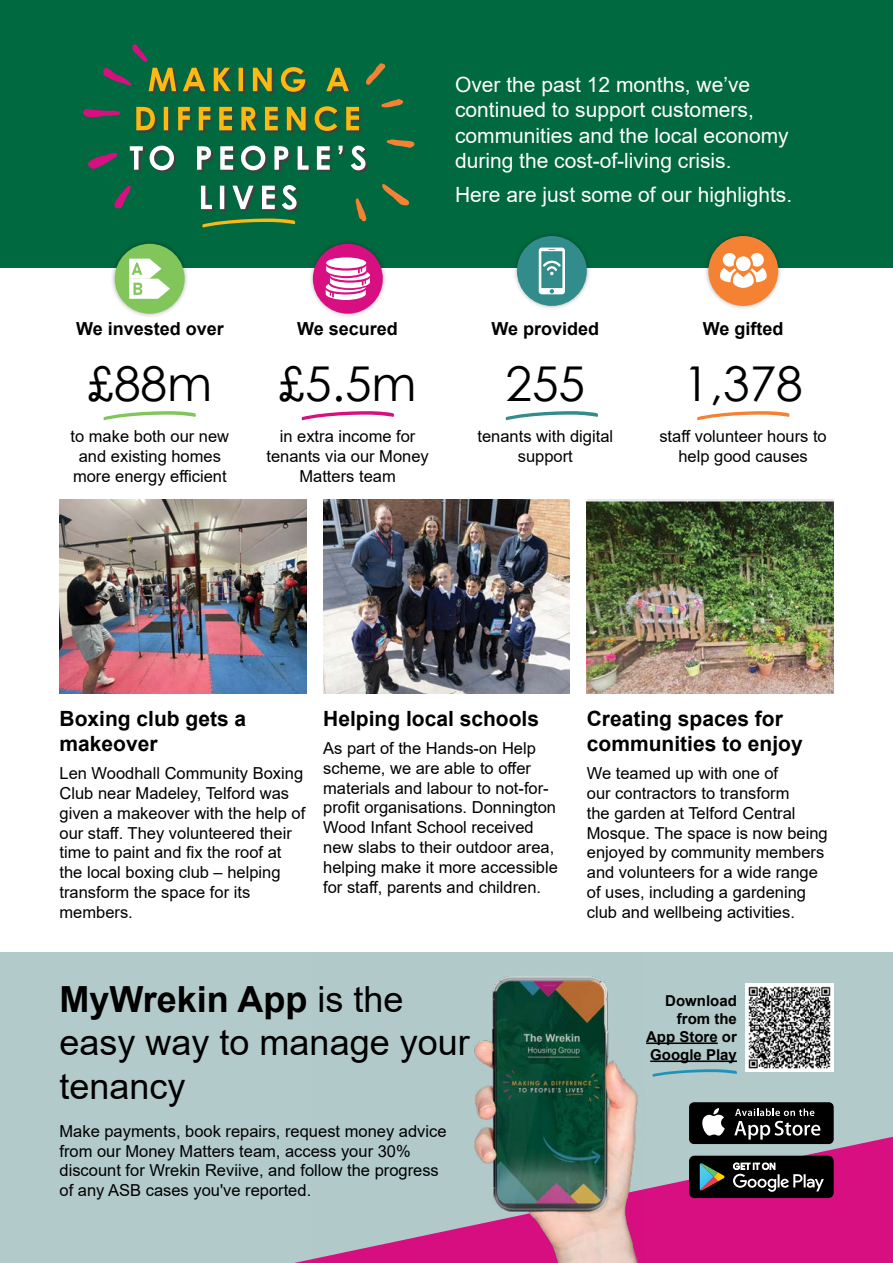
<style>
.page{position:relative;width:893px;height:1263px;background:#fff}
.page>*{position:absolute;margin:0;border:0;box-sizing:border-box;transform-origin:0 0}
.t1{font:48px "Century Gothic";color:#000}
.t2{font:36px/43.2px "Arial";color:#000}
.t3{font:21px/25.2px "Arial";color:#fff}
.t4{font:700 21px/25.2px "Arial";color:#000}
.t5{font:700 18px "Arial";color:#000}
.t6{font:16.5px/19.8px "Arial";color:#000;text-align:center}
.t7{font:700 15px/18px "Arial";color:#000;text-align:right}
.s1{font-weight:700}
</style>
<div class="page">
<div style="left:0;top:952px;width:893px;height:311px;background:#b3cacb"></div>
<svg style="left:294px;top:1137px;width:599px;height:126px;fill:#d80f81"></svg>
<div style="left:0;top:0;width:893px;height:267px;background:#00693f"></div>
<img style="left:312px;top:976px;width:332px;height:287px">
<svg style="left:202px;top:219px;width:93px;height:9px"></svg>
<svg style="left:201px;top:185px;width:98px;height:27px"></svg>
<svg style="left:130px;top:146px;width:238px;height:26px"></svg>
<svg style="left:136px;top:106px;width:225px;height:27px"></svg>
<svg style="left:382px;top:184px;width:27px;height:21px"></svg>
<svg style="left:387px;top:139px;width:28px;height:9px"></svg>
<svg style="left:366px;top:63px;width:20px;height:22px"></svg>
<svg style="left:356px;top:198px;width:10px;height:23px"></svg>
<svg style="left:381px;top:99px;width:22px;height:8px"></svg>
<svg style="left:83px;top:109px;width:37px;height:8px"></svg>
<svg style="left:88px;top:153px;width:29px;height:16px"></svg>
<svg style="left:114px;top:185px;width:17px;height:23px"></svg>
<svg style="left:103px;top:44px;width:248px;height:50px"></svg>
<img style="left:60px;top:499px;width:246px;height:194px">
<img style="left:323px;top:499px;width:247px;height:194px">
<img style="left:587px;top:502px;width:246px;height:191px">
<svg style="left:104px;top:411px;width:92px;height:9px"></svg>
<div style="left:308px;top:239px;width:79px;height:79px;background:#000;opacity:.3"></div>
<div style="left:313px;top:244px;width:70px;height:70px;background:#d80f81;border-radius:50%"></div>
<div style="left:326px;top:257px;width:40px;height:11px;background:#fff;border-radius:50%"></div>
<svg style="left:326px;top:266px;width:44px;height:34px"></svg>
<div style="left:110px;top:239px;width:79px;height:79px;background:#000;opacity:.3"></div>
<div style="left:115px;top:244px;width:70px;height:70px;background:#82c55b;border-radius:50%"></div>
<svg style="left:129px;top:259px;width:41px;height:40px"></svg>
<div style="left:703px;top:231px;width:80px;height:79px;background:#000;opacity:.3"></div>
<div style="left:708px;top:236px;width:70px;height:70px;background:#f58232;border-radius:50%"></div>
<svg style="left:720px;top:253px;width:47px;height:35px"></svg>
<div style="left:512px;top:231px;width:79px;height:79px;background:#000;opacity:.3"></div>
<div style="left:517px;top:236px;width:70px;height:70px;background:#338c8c;border-radius:50%"></div>
<svg style="left:539px;top:248px;width:26px;height:46px"></svg>
<svg style="left:302px;top:411px;width:92px;height:9px"></svg>
<svg style="left:506px;top:411px;width:92px;height:9px"></svg>
<svg style="left:697px;top:411px;width:92px;height:9px"></svg>
<hr style="left:646px;top:1042px;width:72px;height:2px;background:#000">
<hr style="left:650px;top:1060px;width:87px;height:2px;background:#000">
<div style="left:689px;top:1156px;width:145px;height:42px;background:#000;border-radius:5px"></div>
<svg style="left:733px;top:1163px;width:91px;height:29px"></svg>
<svg style="left:700px;top:1163px;width:25px;height:28px"></svg>
<div style="left:689px;top:1102px;width:145px;height:42px;background:#000;border-radius:5px"></div>
<svg style="left:702px;top:1108px;width:23px;height:28px"></svg>
<svg style="left:734px;top:1108px;width:86px;height:31px"></svg>
<svg style="left:653px;top:1069px;width:84px;height:8px"></svg>
<img style="left:746px;top:983px;width:88px;height:88px">
<p class="t3" style="left:455px;top:72px;width:335px">Over the past 12 months, we’ve continued to support customers, communities and the local economy during the cost-of-living crisis.</p>
<p class="t3" style="left:455px;top:181px;width:339px">Here are just some of our highlights.</p>
<p class="t5" style="left:76px;top:316px;width:149px">We invested over</p>
<h1 class="t1" style="left:87px;top:350px;width:126px">£88m</h1>
<p class="t6" style="left:71px;top:427px;width:160px">to make both our new and existing homes more energy efficient</p>
<p class="t5" style="left:297px;top:316px;width:102px">We secured</p>
<h1 class="t1" style="left:279px;top:350px;width:140px">£5.5m</h1>
<p class="t6" style="left:266px;top:427px;width:164px">in extra income for tenants via our Money<br>Matters team</p>
<p class="t5" style="left:491px;top:316px;width:109px">We provided</p>
<h1 class="t1" style="left:505px;top:350px;width:81px">255</h1>
<p class="t6" style="left:477px;top:427px;width:137px">tenants with digital support</p>
<p class="t5" style="left:703px;top:316px;width:82px">We gifted</p>
<h1 class="t1" style="left:683px;top:350px;width:121px">1,378</h1>
<p class="t6" style="left:659px;top:427px;width:169px">staff volunteer hours to help good causes</p>
<p class="t4" style="left:60px;top:706px;width:188px">Boxing club gets a makeover</p>
<p class="t6" style="left:60px;top:763px;width:247px;text-align:left">Len Woodhall Community Boxing<br>Club near Madeley, Telford was given a makeover with the help of our staff. They volunteered their time to paint and fix the roof at the local boxing club – helping transform the space for its members.</p>
<p class="t4" style="left:323px;top:706px;width:217px">Helping local schools</p>
<p class="t6" style="left:323px;top:738px;width:236px;text-align:left">As part of the Hands-on Help scheme, we are able to offer materials and labour to not-for&shy;profit organisations. Donnington<br>Wood Infant School received new slabs to their outdoor area, helping make it more accessible for staff, parents and children.</p>
<h2 class="t2" style="left:60px;top:978px;width:412px"><span class="s1">MyWrekin App</span> is the easy way to manage your tenancy</h2>
<p class="t6" style="left:60px;top:1121px;width:388px;text-align:left">Make payments, book repairs, request money advice from our Money Matters team, access your 30% discount for Wrekin Reviive, and follow the progress of any ASB cases you've reported.</p>
<p class="t4" style="left:587px;top:706px;width:217px">Creating spaces for communities to enjoy</p>
<p class="t6" style="left:587px;top:763px;width:242px;text-align:left">We teamed up with one of<br>our contractors to transform<br>the garden at Telford Central<br>Mosque. The space is now being enjoyed by community members and volunteers for a wide range of uses, including a gardening club and wellbeing activities.</p>
<p class="t7" style="left:646px;top:991px;width:92px">Download from the<br>App Store or<br>Google Play</p>
</div>
